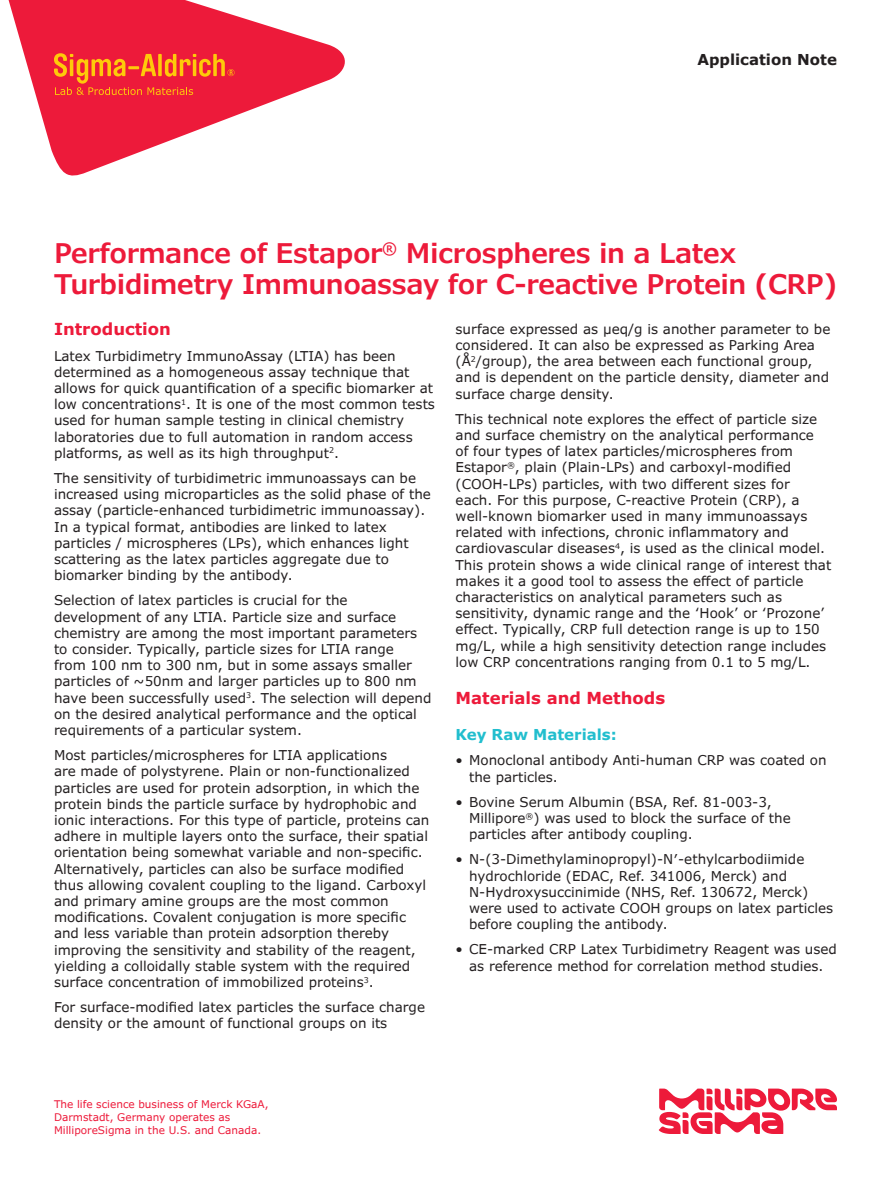
<style>
.page{position:relative;width:891px;height:1188px;background:#fff}
.page>*{position:absolute;margin:0;border:0;box-sizing:border-box;transform-origin:0 0}
.Headline_18_21{font:600 27px/31.5px "Verdana Pro";letter-spacing:-.02em;color:#ed1a3a}
.Section_Head_11_13{font:700 16.5px "Verdana Pro";color:#ed1a3a}
.Body_Head_10_12{font:700 15px "Verdana Pro";color:#21bece}
.Body_Head_10_12__spa{font:700 15px "Verdana Pro";color:#231f20}
.Body_Copy_9_11{font:13.5px/16.2px "Verdana Pro";color:#231f20}
.t1{font:10.5px/12.6px "Verdana Pro";color:#ed1a3a}
</style>
<div class="page">
<svg style="left:8px;top:0;width:337px;height:176px;fill:#ed1a3a"></svg>
<svg style="left:54px;top:53px;width:181px;height:42px;background:#f1472d"></svg>
<svg style="left:659px;top:1089px;width:178px;height:45px"></svg>
<p class="Body_Head_10_12__spa" style="left:697px;top:50px;width:141px">Application Note</p>
<p class="Headline_18_21" style="left:54px;top:237px;width:784px">Performance of Estapor<sup>®</sup> Microspheres in a Latex<br>Turbidimetry Immunoassay for C-reactive Protein (CRP)</p>
<p class="Body_Copy_9_11" style="left:456px;top:321px;width:376px">surface expressed as µeq/g is another parameter to be considered. It can also be expressed as Parking Area (Å<sup>2</sup>/group), the area between each functional group, and is dependent on the particle density, diameter and surface charge density.</p>
<p class="Body_Copy_9_11" style="left:456px;top:411px;width:377px">This technical note explores the effect of particle size and surface chemistry on the analytical performance<br>of four types of latex particles/microspheres from Estapor<sup>®</sup>, plain (Plain-LPs) and carboxyl-modified (COOH-LPs) particles, with two different sizes for<br>each. For this purpose, C-reactive Protein (CRP), a well-known biomarker used in many immunoassays related with infections, chronic inflammatory and cardiovascular diseases<sup>4</sup>, is used as the clinical model.<br>This protein shows a wide clinical range of interest that makes it a good tool to assess the effect of particle characteristics on analytical parameters such as sensitivity, dynamic range and the ‘Hook’ or ‘Prozone’ effect. Typically, CRP full detection range is up to 150 mg/L, while a high sensitivity detection range includes low CRP concentrations ranging from 0.1 to 5 mg/L.</p>
<p class="Section_Head_11_13" style="left:456px;top:688px;width:211px">Materials and Methods</p>
<p class="Body_Head_10_12" style="left:456px;top:725px;width:163px">Key Raw Materials:</p>
<p class="Body_Copy_9_11" style="left:469px;top:753px;width:359px;text-indent:-14px">• Monoclonal antibody Anti-human CRP was coated on the particles.</p>
<p class="Body_Copy_9_11" style="left:469px;top:794px;width:323px;text-indent:-14px">• Bovine Serum Albumin (BSA, Ref. 81-003-3,<br>Millipore<sup>®</sup>) was used to block the surface of the particles after antibody coupling.</p>
<p class="Body_Copy_9_11" style="left:469px;top:852px;width:366px;text-indent:-14px">• N-(3-Dimethylaminopropyl)-N′-ethylcarbodiimide hydrochloride (EDAC, Ref. 341006, Merck) and N-Hydroxysuccinimide (NHS, Ref. 130672, Merck) were used to activate COOH groups on latex particles before coupling the antibody.</p>
<p class="Body_Copy_9_11" style="left:456px;top:942px;width:383px;text-align:center">• CE-marked CRP Latex Turbidimetry Reagent was used as reference method for correlation method studies.</p>
<p class="Section_Head_11_13" style="left:54px;top:319px;width:119px">Introduction</p>
<p class="Body_Copy_9_11" style="left:54px;top:348px;width:383px">Latex Turbidimetry ImmunoAssay (LTIA) has been determined as a homogeneous assay technique that allows for quick quantification of a specific biomarker at low concentrations<sup>1</sup>. It is one of the most common tests used for human sample testing in clinical chemistry laboratories due to full automation in random access platforms, as well as its high throughput<sup>2</sup>.</p>
<p class="Body_Copy_9_11" style="left:54px;top:470px;width:378px">The sensitivity of turbidimetric immunoassays can be increased using microparticles as the solid phase of the assay (particle-enhanced turbidimetric immunoassay).<br>In a typical format, antibodies are linked to latex particles / microspheres (LPs), which enhances light scattering as the latex particles aggregate due to biomarker binding by the antibody.</p>
<p class="Body_Copy_9_11" style="left:54px;top:593px;width:379px">Selection of latex particles is crucial for the development of any LTIA. Particle size and surface chemistry are among the most important parameters to consider. Typically, particle sizes for LTIA range<br>from 100 nm to 300 nm, but in some assays smaller particles of ~50nm and larger particles up to 800 nm have been successfully used<sup>3</sup>. The selection will depend on the desired analytical performance and the optical requirements of a particular system.</p>
<p class="Body_Copy_9_11" style="left:54px;top:747px;width:377px">Most particles/microspheres for LTIA applications<br>are made of polystyrene. Plain or non-functionalized particles are used for protein adsorption, in which the protein binds the particle surface by hydrophobic and ionic interactions. For this type of particle, proteins can adhere in multiple layers onto the surface, their spatial orientation being somewhat variable and non-specific.<br>Alternatively, particles can also be surface modified thus allowing covalent coupling to the ligand. Carboxyl and primary amine groups are the most common modifications. Covalent conjugation is more specific and less variable than protein adsorption thereby improving the sensitivity and stability of the reagent, yielding a colloidally stable system with the required surface concentration of immobilized proteins<sup>3</sup>.</p>
<p class="Body_Copy_9_11" style="left:54px;top:999px;width:373px">For surface-modified latex particles the surface charge density or the amount of functional groups on its</p>
<p class="t1" style="left:54px;top:1098px;width:216px">The life science business of Merck KGaA,<br>Darmstadt, Germany operates as<br>MilliporeSigma in the U.S. and Canada.</p>
</div>
